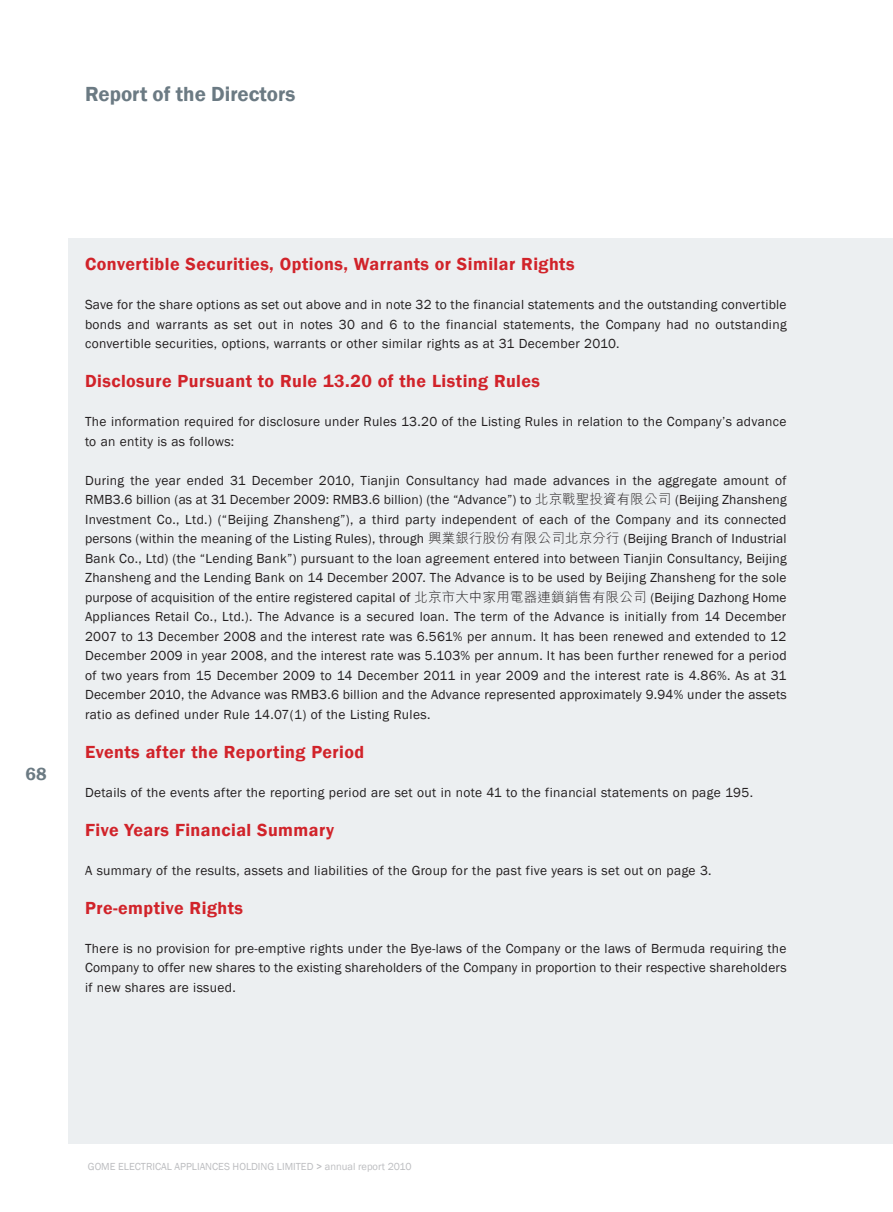
<style>
.page{position:relative;width:893px;height:1212px;background:#fff}
.page>*{position:absolute;margin:0;border:0;box-sizing:border-box;transform-origin:0 0}
.t1{font:600 21px "Franklin Gothic";color:#6b7a83}
.t2{font:600 18px "Franklin Gothic";letter-spacing:.025em;color:#d1232a}
.t3{font:600 18px "Franklin Gothic";color:#6b7a83}
.t4{font:13.5px/19.5px "Franklin Gothic";letter-spacing:.025em;color:#231f20;text-align:justify}
.t5{font:10.5px "Franklin Gothic";color:#bcbdc0}
.s1{font-family:"M Hei HK";font-weight:300}
.s2{font-weight:500}
</style>
<div class="page">
<div style="left:68px;top:238px;width:825px;height:905px;background:#eceff1"></div>
<h1 class="t1" style="left:85px;top:81px;width:212px">Report of the Directors</h1>
<h2 class="t3" style="left:26px;top:763px;width:23px">68</h2>
<h2 class="t2" style="left:85px;top:253px;width:491px">Convertible Securities, Options, Warrants or Similar Rights</h2>
<p class="t4" style="left:85px;top:295px;width:703px">Save for the share options as set out above and in note 32 to the financial statements and the outstanding convertible bonds and warrants as set out in notes 30 and 6 to the financial statements, the Company had no outstanding convertible securities, options, warrants or other similar rights as at 31 December 2010.</p>
<h2 class="t2" style="left:85px;top:370px;width:457px">Disclosure Pursuant to Rule 13.20 of the Listing Rules</h2>
<p class="t4" style="left:85px;top:412px;width:703px">The information required for disclosure under Rules 13.20 of the Listing Rules in relation to the Company’s advance to an entity is as follows:</p>
<p class="t4" style="left:85px;top:471px;width:703px">During the year ended 31 December 2010, Tianjin Consultancy had made advances in the aggregate amount of RMB3.6 billion (as at 31 December 2009: RMB3.6 billion) (the “Advance”) to <span class="s1">北京戰聖投資有限公司</span> (Beijing Zhansheng Investment Co., Ltd.) (“Beijing Zhansheng”), a third party independent of each of the Company and its connected persons (within the meaning of the Listing Rules), through <span class="s1">興業銀行股份有限公司北京分行</span> (Beijing Branch of Industrial Bank Co., Ltd) (the “Lending Bank”) pursuant to the loan agreement entered into between Tianjin Consultancy, Beijing Zhansheng and the Lending Bank on 14 December 2007. The Advance is to be used by Beijing Zhansheng for the sole purpose of acquisition of the entire registered capital of <span class="s1">北京市大中家用電器連鎖銷售有限公司</span> (Beijing Dazhong Home Appliances Retail Co., Ltd.). The Advance is a secured loan. The term of the Advance is initially from 14 December 2007 to 13 December 2008 and the interest rate was 6.561% per annum. It has been renewed and extended to 12<br>December 2009 in year 2008, and the interest rate was 5.103% per annum. It has been further renewed for a period of two years from 15 December 2009 to 14 December 2011 in year 2009 and the interest rate is 4.86%. As at 31<br>December 2010, the Advance was RMB3.6 billion and the Advance represented approximately 9.94% under the assets ratio as defined under Rule 14.07(1) of the Listing Rules.</p>
<h2 class="t2" style="left:85px;top:741px;width:281px">Events after the Reporting Period</h2>
<p class="t4" style="left:85px;top:783px;width:670px">Details of the events after the reporting period are set out in note 41 to the financial statements on page 195.</p>
<h2 class="t2" style="left:85px;top:819px;width:251px">Five Years Financial Summary</h2>
<p class="t4" style="left:85px;top:861px;width:628px">A summary of the results, assets and liabilities of the Group for the past five years is set out on page 3.</p>
<h2 class="t2" style="left:85px;top:897px;width:160px">Pre-emptive Rights</h2>
<p class="t4" style="left:85px;top:939px;width:703px">There is no provision for pre-emptive rights under the Bye-laws of the Company or the laws of Bermuda requiring the Company to offer new shares to the existing shareholders of the Company in proportion to their respective shareholders if new shares are issued.</p>
<p class="t5" style="left:88px;top:1160px;width:325px">GOME ELECTRICAL APPLIANCES HOLDING LIMITED <span class="s2">&gt;</span> annual report 2010</p>
</div>
